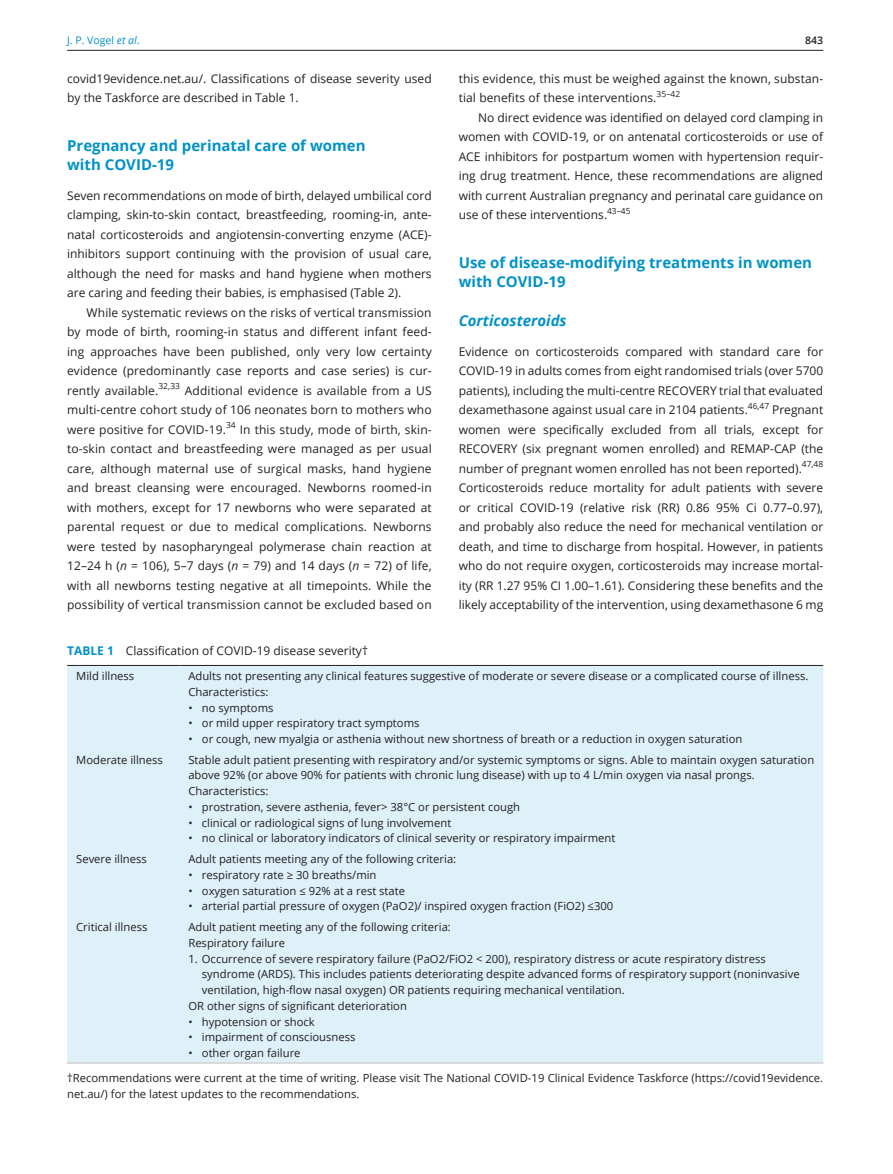
<style>
.page{position:relative;width:893px;height:1174px;background:#fff}
.page>*{position:absolute;margin:0;border:0;box-sizing:border-box;transform-origin:0 0}
.t1{font:700 15px/19.5px "Open Sans";color:#0092c8}
.t2{font:italic 700 15px "Open Sans";color:#0092c8}
.t3{font:12px/19.5px "Open Sans";color:#231f20;text-align:justify}
.t4{font:11.25px/15.8px "Open Sans";color:#231f20}
.t5{font:10.5px "Open Sans";color:#0092c8}
.t6{font:600 10.5px "Open Sans";color:#231f20}
.t7{font:8.4px "Open Sans";color:#231f20}
.s1{font-style:italic}
.s2{font-weight:700;color:#0092c8}
</style>
<div class="page">
<hr style="left:67px;top:50px;width:756px;height:1px;background:#231f20">
<div style="left:67px;top:666px;width:756px;height:396px;background:#def0f8"></div>
<hr style="left:67px;top:665px;width:112px;height:1px;background:#231f20">
<hr style="left:179px;top:665px;width:644px;height:1px;background:#231f20">
<hr style="left:67px;top:1062px;width:112px;height:1px;background:#d1d2d4">
<hr style="left:179px;top:1062px;width:644px;height:1px;background:#d1d2d4">
<p class="t5" style="left:67px;top:33px;width:74px">J. P. Vogel <span class="s1">et al</span>.</p>
<p class="t6" style="left:805px;top:33px;width:19px">843</p>
<p class="t3" style="left:67px;top:68px;width:366px">covid19evidence.net.au/. Classifications of disease severity used by the Taskforce are described in Table 1.</p>
<p class="t1" style="left:67px;top:135px;width:300px">Pregnancy and perinatal care of women with COVID-19</p>
<p class="t3" style="left:67px;top:185px;width:366px">Seven recommendations on mode of birth, delayed umbilical cord clamping, skin-to-skin contact, breastfeeding, rooming-in, ante&shy;natal corticosteroids and angiotensin-converting enzyme (ACE)- inhibitors support continuing with the provision of usual care, although the need for masks and hand hygiene when mothers are caring and feeding their babies, is emphasised (Table 2).</p>
<p class="t3" style="left:67px;top:302px;width:366px;text-indent:20px">While systematic reviews on the risks of vertical transmission by mode of birth, rooming-in status and different infant feed&shy;ing approaches have been published, only very low certainty evidence (predominantly case reports and case series) is cur&shy;rently available.<sup>32,33</sup> Additional evidence is available from a US multi-centre cohort study of 106 neonates born to mothers who were positive for COVID-19.</p>
<p class="t3" style="left:459px;top:68px;width:366px">this evidence, this must be weighed against the known, substan&shy;tial benefits of these interventions.<sup>35–42</sup></p>
<p class="t3" style="left:459px;top:107px;width:366px;text-indent:20px">No direct evidence was identified on delayed cord clamping in women with COVID-19, or on antenatal corticosteroids or use of ACE inhibitors for postpartum women with hypertension requir&shy;ing drug treatment. Hence, these recommendations are aligned with current Australian pregnancy and perinatal care guidance on use of these interventions.<sup>43–45</sup></p>
<p class="t1" style="left:459px;top:252px;width:355px">Use of disease-modifying treatments in women with COVID-19</p>
<p class="t2" style="left:459px;top:310px;width:110px">Corticosteroids</p>
<p class="t3" style="left:459px;top:341px;width:366px">Evidence on corticosteroids compared with standard care for COVID-19 in adults comes from eight randomised trials (over 5700 patients), including the multi-centre RECOVERY trial that evaluated dexamethasone against usual care in 2104 patients.</p>
<p class="t7" style="left:748px;top:400px;width:23px">46,47</p>
<p class="t3" style="left:459px;top:400px;width:366px;text-indent:313px">Pregnant women were specifically excluded from all trials, except for RECOVERY (six pregnant women enrolled) and REMAP-CAP (the number of pregnant women enrolled has not been reported).</p>
<p class="t7" style="left:226px;top:419px;width:11px">34</p>
<p class="t3" style="left:67px;top:419px;width:366px;text-indent:173px">In this study, mode of birth, skin&shy;to-skin contact and breastfeeding were managed as per usual care, although maternal use of surgical masks, hand hygiene and breast cleansing were encouraged. Newborns roomed-in with mothers, except for 17 newborns who were separated at parental request or due to medical complications. Newborns were tested by nasopharyngeal polymerase chain reaction at 12–24 h (<span class="s1">n</span> = 106), 5–7 days (<span class="s1">n</span> = 79) and 14 days (<span class="s1">n</span> = 72) of life, with all newborns testing negative at all timepoints. While the possibility of vertical transmission cannot be excluded based on</p>
<p class="t7" style="left:802px;top:458px;width:23px">47,48</p>
<p class="t3" style="left:459px;top:478px;width:366px">Corticosteroids reduce mortality for adult patients with severe or critical COVID-19 (relative risk (RR) 0.86 95% Ci 0.77–0.97), and probably also reduce the need for mechanical ventilation or death, and time to discharge from hospital. However, in patients who do not require oxygen, corticosteroids may increase mortal&shy;ity (RR 1.27 95% CI 1.00–1.61). Considering these benefits and the likely acceptability of the intervention, using dexamethasone 6 mg</p>
<p class="t3" style="left:67px;top:641px;width:302px"><span class="s2">TABLE 1</span> Classification of COVID-19 disease severity†</p>
<p class="t4" style="left:76px;top:668px;width:60px">Mild illness</p>
<p class="t4" style="left:188px;top:668px;width:621px">Adults not presenting any clinical features suggestive of moderate or severe disease or a complicated course of illness.<br>Characteristics:</p>
<p class="t4" style="left:188px;top:699px;width:87px">• no symptoms</p>
<p class="t4" style="left:188px;top:715px;width:233px">• or mild upper respiratory tract symptoms</p>
<p class="t4" style="left:188px;top:731px;width:556px">• or cough, new myalgia or asthenia without new shortness of breath or a reduction in oxygen saturation</p>
<p class="t4" style="left:76px;top:751px;width:88px">Moderate illness</p>
<p class="t4" style="left:188px;top:751px;width:627px">Stable adult patient presenting with respiratory and/or systemic symptoms or signs. Able to maintain oxygen saturation above 92% (or above 90% for patients with chronic lung disease) with up to 4 L/min oxygen via nasal prongs.<br>Characteristics:</p>
<p class="t4" style="left:188px;top:798px;width:333px">• prostration, severe asthenia, fever&gt; 38°C or persistent cough</p>
<p class="t4" style="left:188px;top:814px;width:264px">• clinical or radiological signs of lung involvement</p>
<p class="t4" style="left:188px;top:830px;width:428px">• no clinical or laboratory indicators of clinical severity or respiratory impairment</p>
<p class="t4" style="left:76px;top:851px;width:72px">Severe illness</p>
<p class="t4" style="left:188px;top:851px;width:269px">Adult patients meeting any of the following criteria:</p>
<p class="t4" style="left:188px;top:866px;width:190px">• respiratory rate ≥ 30 breaths/min</p>
<p class="t4" style="left:188px;top:882px;width:218px">• oxygen saturation ≤ 92% at a rest state</p>
<p class="t4" style="left:188px;top:898px;width:426px">• arterial partial pressure of oxygen (PaO2)/ inspired oxygen fraction (FiO2) ≤300</p>
<p class="t4" style="left:76px;top:918px;width:73px">Critical illness</p>
<p class="t4" style="left:188px;top:918px;width:264px">Adult patient meeting any of the following criteria:<br>Respiratory failure</p>
<p class="t4" style="left:188px;top:950px;width:579px">1. Occurrence of severe respiratory failure (PaO2/FiO2 &lt; 200), respiratory distress or acute respiratory distress</p>
<p class="t4" style="left:202px;top:966px;width:599px">syndrome (ARDS). This includes patients deteriorating despite advanced forms of respiratory support (noninvasive</p>
<p class="t4" style="left:202px;top:981px;width:424px">ventilation, high-flow nasal oxygen) OR patients requiring mechanical ventilation.</p>
<p class="t4" style="left:188px;top:997px;width:220px">OR other signs of significant deterioration</p>
<p class="t4" style="left:188px;top:1013px;width:128px">• hypotension or shock</p>
<p class="t4" style="left:188px;top:1029px;width:169px">• impairment of consciousness</p>
<p class="t4" style="left:188px;top:1044px;width:114px">• other organ failure</p>
<p class="t4" style="left:67px;top:1069px;width:758px">†Recommendations were current at the time of writing. Please visit The National COVID-19 Clinical Evidence Taskforce (https://covid19evidence. net.au/) for the latest updates to the recommendations.</p>
</div>
